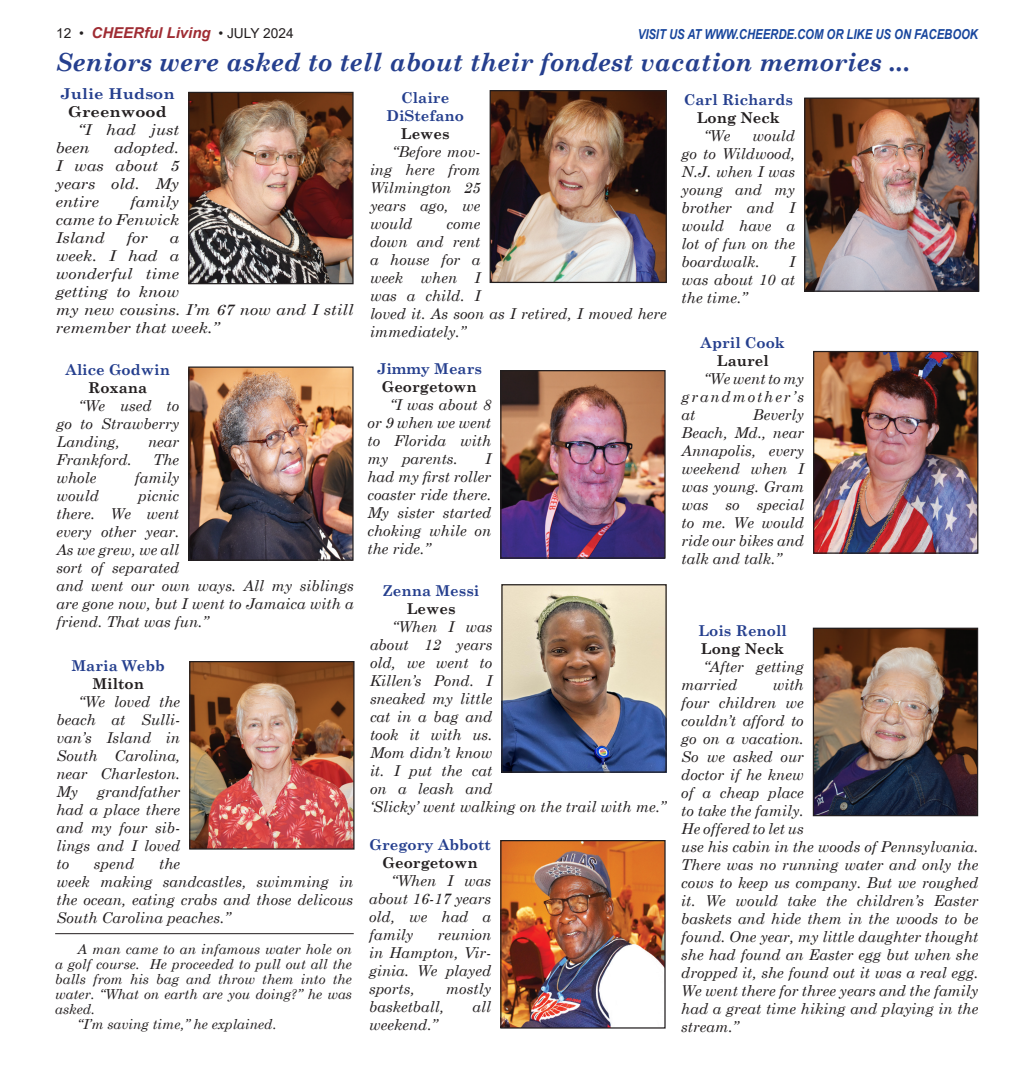
<style>
.page{position:relative;width:1035px;height:1080px;background:#fff}
.page>*{position:absolute;margin:0;border:0;box-sizing:border-box;transform-origin:0 0}
.t1{font:italic 700 25px "Century Schoolbook";color:#253f8e}
.t2{font:italic 15px/18px "Century Schoolbook";color:#231f20;text-align:justify}
.t3{font:italic 15px/18px "Century Schoolbook";color:#231f20;scale:1.1 1}
.t4{font:700 15px/18px "Century Schoolbook";color:#253f8e;text-align:center}
.t5{font:italic 700 15px "Arial";color:#9f2c33}
.t6{font:700 15px/18px "Century Schoolbook";color:#253f8e;text-align:center;scale:1.1 1}
.t7{font:700 15px "Century Schoolbook";color:#231f20}
.t8{font:italic 13.75px/15px "Century Schoolbook";color:#231f20;text-align:justify}
.t9{font:italic 700 13.75px "Arial Narrow";color:#18469d}
.s1{font-weight:400;font-style:normal;font-size:13.75px;color:#231f20}
.s2{color:#231f20}
</style>
<div class="page">
<img style="left:190px;top:94px;width:162px;height:188px">
<div style="left:188px;top:92px;width:166px;height:192px;border:1px solid #231f20"></div>
<img style="left:492px;top:92px;width:173px;height:189px">
<div style="left:490px;top:90px;width:177px;height:193px;border:1px solid #231f20"></div>
<img style="left:806px;top:100px;width:171px;height:190px">
<div style="left:804px;top:98px;width:175px;height:194px;border:1px solid #231f20"></div>
<img style="left:502px;top:372px;width:162px;height:185px">
<div style="left:500px;top:370px;width:166px;height:189px;border:1px solid #231f20"></div>
<img style="left:815px;top:353px;width:161px;height:199px">
<div style="left:813px;top:351px;width:165px;height:203px;border:1px solid #231f20"></div>
<img style="left:503px;top:586px;width:162px;height:185px">
<div style="left:501px;top:584px;width:166px;height:189px;border:1px solid #231f20"></div>
<img style="left:190px;top:369px;width:162px;height:190px">
<div style="left:188px;top:367px;width:166px;height:194px;border:1px solid #231f20"></div>
<img style="left:191px;top:663px;width:162px;height:185px">
<div style="left:189px;top:661px;width:166px;height:189px;border:1px solid #231f20"></div>
<img style="left:815px;top:630px;width:161px;height:184px">
<div style="left:813px;top:628px;width:165px;height:188px;border:1px solid #231f20"></div>
<img style="left:502px;top:842px;width:162px;height:185px">
<div style="left:500px;top:840px;width:166px;height:189px;border:1px solid #231f20"></div>
<hr style="left:55px;top:933px;width:299px;height:1px;background:#231f20">
<p class="t5" style="left:56px;top:23px;width:239px"><span class="s1">12 •</span> CHEERful Living <span class="s1">• JULY 2024</span></p>
<p class="t9" style="left:638px;top:24px;width:342px">VISIT US AT WWW.CHEERDE.COM OR LIKE US ON FACEBOOK</p>
<p class="t1" style="left:56px;top:43px;width:856px">Seniors were asked to tell about their fondest vacation memories ...</p>
<p class="t6" style="left:60px;top:84px;width:106px">Julie Hudson<br><span class="s2">Greenwood</span></p>
<p class="t3" style="left:56px;top:120px;width:114px;text-indent:22px">“I had just been</p>
<p class="t3" style="left:56px;top:138px;width:114px;text-align:justify;text-indent:58px">adopted.<br>I was about 5 years old. My entire</p>
<p class="t3" style="left:56px;top:192px;width:114px;text-align:justify;text-indent:75px">family came to Fenwick Island</p>
<p class="t3" style="left:127px;top:228px;width:21px">for</p>
<p class="t3" style="left:56px;top:228px;width:272px;text-indent:114px">a<br>week. I had a<br>wonderful time<br>getting to know<br>my new cousins. I’m 67 now and I still remember that week.”</p>
<p class="t4" style="left:66px;top:360px;width:106px">Alice Godwin<br><span class="s2">Roxana</span></p>
<p class="t2" style="left:56px;top:396px;width:124px;text-indent:22px">“We used to go to Strawberry Landing,</p>
<p class="t2" style="left:148px;top:432px;width:33px">near</p>
<p class="t2" style="left:56px;top:450px;width:77px">Frankford.</p>
<p class="t2" style="left:153px;top:450px;width:28px">The</p>
<p class="t2" style="left:56px;top:468px;width:41px">whole</p>
<p class="t2" style="left:135px;top:468px;width:46px">family</p>
<p class="t2" style="left:56px;top:486px;width:44px">would</p>
<p class="t2" style="left:56px;top:486px;width:299px;text-align:left;text-indent:82px">picnic<br>there. We went<br>every other year.<br>As we grew, we all<br>sort of separated<br>and went our own ways. All my siblings are gone now, but I went to Jamaica with a friend. That was fun.”</p>
<p class="t4" style="left:72px;top:655px;width:95px">Maria Webb<br><span class="s2">Milton</span></p>
<p class="t2" style="left:56px;top:691px;width:125px;text-indent:22px">“We loved the beach at Sulli&shy;van’s Island in South Carolina, near Charleston.<br>My</p>
<p class="t2" style="left:56px;top:781px;width:125px;text-indent:41px">grandfather had a place there and my four sib&shy;lings and I loved to</p>
<p class="t2" style="left:56px;top:853px;width:298px;text-align:left;text-indent:103px">the<br>week making sandcastles, swimming in the ocean, eating crabs and those delicous<br>South Carolina peaches.”</p>
<p class="t2" style="left:94px;top:853px;width:42px">spend</p>
<p class="t8" style="left:55px;top:941px;width:298px;text-indent:22px">A man came to an infamous water hole on a golf course. He proceeded to pull out all the balls from his bag and throw them into the water. “What on earth are you doing?” he was asked.</p>
<p class="t8" style="left:78px;top:1016px;width:200px">“I’m saving time,” he explained.</p>
<p class="t4" style="left:387px;top:88px;width:79px">Claire<br>DiStefano<br><span class="s2">Lewes</span></p>
<p class="t2" style="left:370px;top:142px;width:112px;text-indent:22px">“Before mov&shy;ing here from Wilmington 25 years ago, we would</p>
<p class="t2" style="left:370px;top:214px;width:298px;text-align:left;text-indent:76px">come<br>down and rent<br>a house for a<br>week when I<br>was a child. I<br>loved it. As soon as I retired, I moved here immediately.”</p>
<p class="t4" style="left:377px;top:359px;width:107px">Jimmy Mears<br><span class="s2">Georgetown</span></p>
<p class="t2" style="left:368px;top:395px;width:125px;text-indent:22px">“I was about 8 or 9 when we went to Florida with my parents.</p>
<p class="t2" style="left:368px;top:449px;width:125px;text-indent:118px">I had my first roller coaster ride there.<br>My sister started choking while on the ride.”</p>
<p class="t4" style="left:383px;top:581px;width:98px">Zenna Messi<br><span class="s2">Lewes</span></p>
<p class="t2" style="left:370px;top:617px;width:297px;text-align:left;text-indent:22px">“When I was<br>about 12 years<br>old, we went to<br>Killen’s Pond. I<br>sneaked my little<br>cat in a bag and<br>took it with us.<br>Mom didn’t know<br>it. I put the cat<br>on a leash and<br>‘Slicky’ went walking on the trail with me.”</p>
<p class="t4" style="left:370px;top:834px;width:123px">Gregory Abbott</p>
<p class="t7" style="left:383px;top:850px;width:96px">Georgetown</p>
<p class="t2" style="left:369px;top:870px;width:124px;text-indent:22px">“When I was about 16-17 years old, we had a family</p>
<p class="t2" style="left:369px;top:924px;width:124px;text-indent:69px">reunion in Hampton, Vir&shy;ginia. We played sports,</p>
<p class="t2" style="left:446px;top:978px;width:47px">mostly</p>
<p class="t2" style="left:369px;top:996px;width:76px">basketball,</p>
<p class="t2" style="left:473px;top:996px;width:20px">all</p>
<p class="t2" style="left:369px;top:1014px;width:70px">weekend.”</p>
<p class="t4" style="left:684px;top:90px;width:111px">Carl Richards<br><span class="s2">Long Neck</span></p>
<p class="t2" style="left:704px;top:126px;width:28px">“We</p>
<p class="t2" style="left:682px;top:126px;width:115px;text-indent:71px">would go to Wildwood, N.J. when I was young and my brother and I would have a lot of fun on the boardwalk.</p>
<p class="t2" style="left:682px;top:252px;width:115px;text-indent:107px">I was about 10 at the time.”</p>
<p class="t4" style="left:701px;top:333px;width:86px">April Cook<br><span class="s2">Laurel</span></p>
<p class="t2" style="left:682px;top:369px;width:124px;text-indent:22px">“We went to my grandmother’s at</p>
<p class="t2" style="left:682px;top:405px;width:124px;text-indent:71px">Beverly Beach, Md., near Annapolis, every weekend when I was young. Gram was so special to me. We would ride our bikes and talk and talk.”</p>
<p class="t4" style="left:698px;top:621px;width:90px;text-align:left">Lois Renoll<br><span class="s2">Long Neck</span></p>
<p class="t2" style="left:681px;top:657px;width:124px;text-indent:22px">“After getting married</p>
<p class="t2" style="left:681px;top:675px;width:299px;text-align:left;text-indent:91px">with<br>four children we<br>couldn’t afford to<br>go on a vacation.<br>So we asked our<br>doctor if he knew<br>of a cheap place<br>to take the family.<br>He offered to let us<br>use his cabin in the woods of Pennsylvania.<br>There was no running water and only the cows to keep us company. But we roughed it. We would take the children’s Easter baskets and hide them in the woods to be found. One year, my little daughter thought she had found an Easter egg but when she dropped it, she found out it was a real egg.<br>We went there for three years and the family had a great time hiking and playing in the stream.”</p>
</div>
